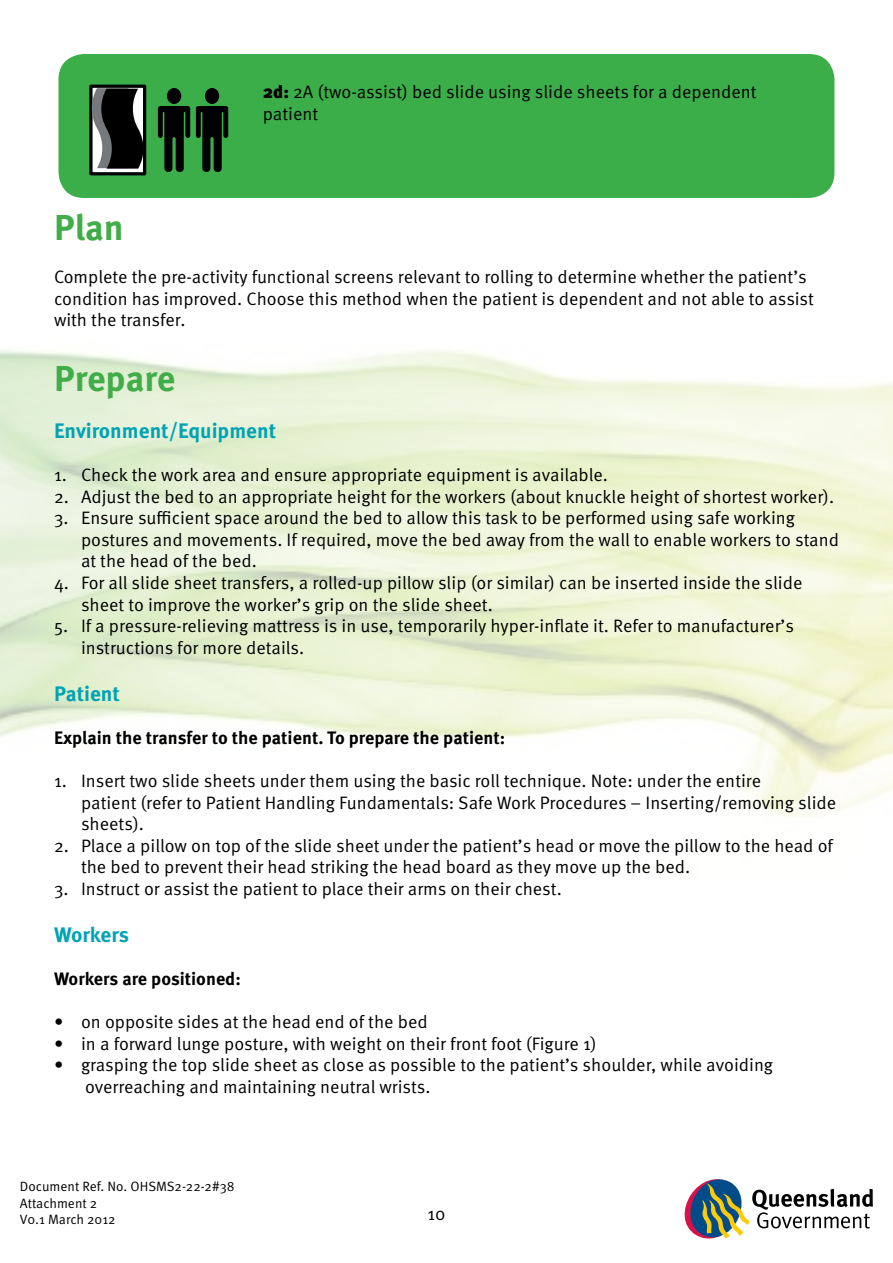
<style>
.page{position:relative;width:893px;height:1263px;background:#fff}
.page>*{position:absolute;margin:0;border:0;box-sizing:border-box;transform-origin:0 0}
.t1{font:700 36px "Meta Pro";letter-spacing:-.005em;color:#41ad49}
.t2{font:700 21px "Meta Pro";color:#00a3b4}
.t3{font:18px/21.6px "Meta Pro";color:#000}
.t4{font:700 18px "Meta Pro";color:#000}
.t5{font:13.5px/16.2px "Meta Pro";color:#000}
.s1{font-weight:900}
</style>
<div class="page">
<svg style="left:684px;top:1179px;width:189px;height:60px"></svg>
<div style="left:58px;top:54px;width:776px;height:144px;background:#3bae49;border-radius:26px"></div>
<svg style="left:158px;top:88px;width:32px;height:84px"></svg>
<svg style="left:196px;top:88px;width:32px;height:84px"></svg>
<div style="left:89px;top:85px;width:57px;height:90px;background:#fff;border:3px solid #000"></div>
<svg style="left:90px;top:88px;width:55px;height:81px"></svg>
<p class="t3" style="left:263px;top:82px;width:495px"><span class="s1">2d:</span> 2A (two-assist) bed slide using slide sheets for a dependent patient</p>
<h1 class="t1" style="left:54px;top:204px;width:71px">Plan</h1>
<p class="t3" style="left:54px;top:266px;width:761px">Complete the pre-activity functional screens relevant to rolling to determine whether the patient’s condition has improved. Choose this method when the patient is dependent and not able to assist with the transfer.</p>
<h1 class="t1" style="left:54px;top:356px;width:123px">Prepare</h1>
<p class="t2" style="left:54px;top:417px;width:224px">Environment/Equipment</p>
<p class="t3" style="left:54px;top:464px;width:555px">1. Check the work area and ensure appropriate equipment is available.</p>
<p class="t3" style="left:54px;top:486px;width:782px">2. Adjust the bed to an appropriate height for the workers (about knuckle height of shortest worker).</p>
<p class="t3" style="left:81px;top:508px;width:759px;text-indent:-27px">3. Ensure sufficient space around the bed to allow this task to be performed using safe working postures and movements. If required, move the bed away from the wall to enable workers to stand at the head of the bed.</p>
<p class="t3" style="left:81px;top:572px;width:723px;text-indent:-27px">4. For all slide sheet transfers, a rolled-up pillow slip (or similar) can be inserted inside the slide sheet to improve the worker’s grip on the slide sheet.</p>
<p class="t3" style="left:81px;top:616px;width:714px;text-indent:-27px">5. If a pressure-relieving mattress is in use, temporarily hyper-inflate it. Refer to manufacturer’s instructions for more details.</p>
<p class="t2" style="left:54px;top:680px;width:67px">Patient</p>
<p class="t4" style="left:54px;top:726px;width:453px">Explain the transfer to the patient. To prepare the patient:</p>
<p class="t3" style="left:81px;top:770px;width:757px;text-indent:-27px">1. Insert two slide sheets under them using the basic roll technique. Note: under the entire<br>patient (refer to Patient Handling Fundamentals: Safe Work Procedures – Inserting/removing slide sheets).</p>
<p class="t3" style="left:81px;top:835px;width:753px;text-indent:-27px">2. Place a pillow on top of the slide sheet under the patient’s head or move the pillow to the head of the bed to prevent their head striking the head board as they move up the bed.</p>
<p class="t3" style="left:54px;top:878px;width:509px">3. Instruct or assist the patient to place their arms on their chest.</p>
<p class="t2" style="left:54px;top:921px;width:77px">Workers</p>
<p class="t4" style="left:54px;top:967px;width:188px">Workers are positioned:</p>
<p class="t3" style="left:54px;top:1012px;width:375px">• on opposite sides at the head end of the bed</p>
<p class="t3" style="left:54px;top:1033px;width:544px">• in a forward lunge posture, with weight on their front foot (Figure 1)</p>
<p class="t3" style="left:85px;top:1055px;width:690px;text-indent:-31px">• grasping the top slide sheet as close as possible to the patient’s shoulder, while avoiding overreaching and maintaining neutral wrists.</p>
<p class="t5" style="left:20px;top:1179px;width:216px">Document Ref. No. OHSMS2-22-2#38<br>Attachment 2<br>V0.1 March 2012</p>
<p class="t3" style="left:427px;top:1204px;width:20px">10</p>
</div>
